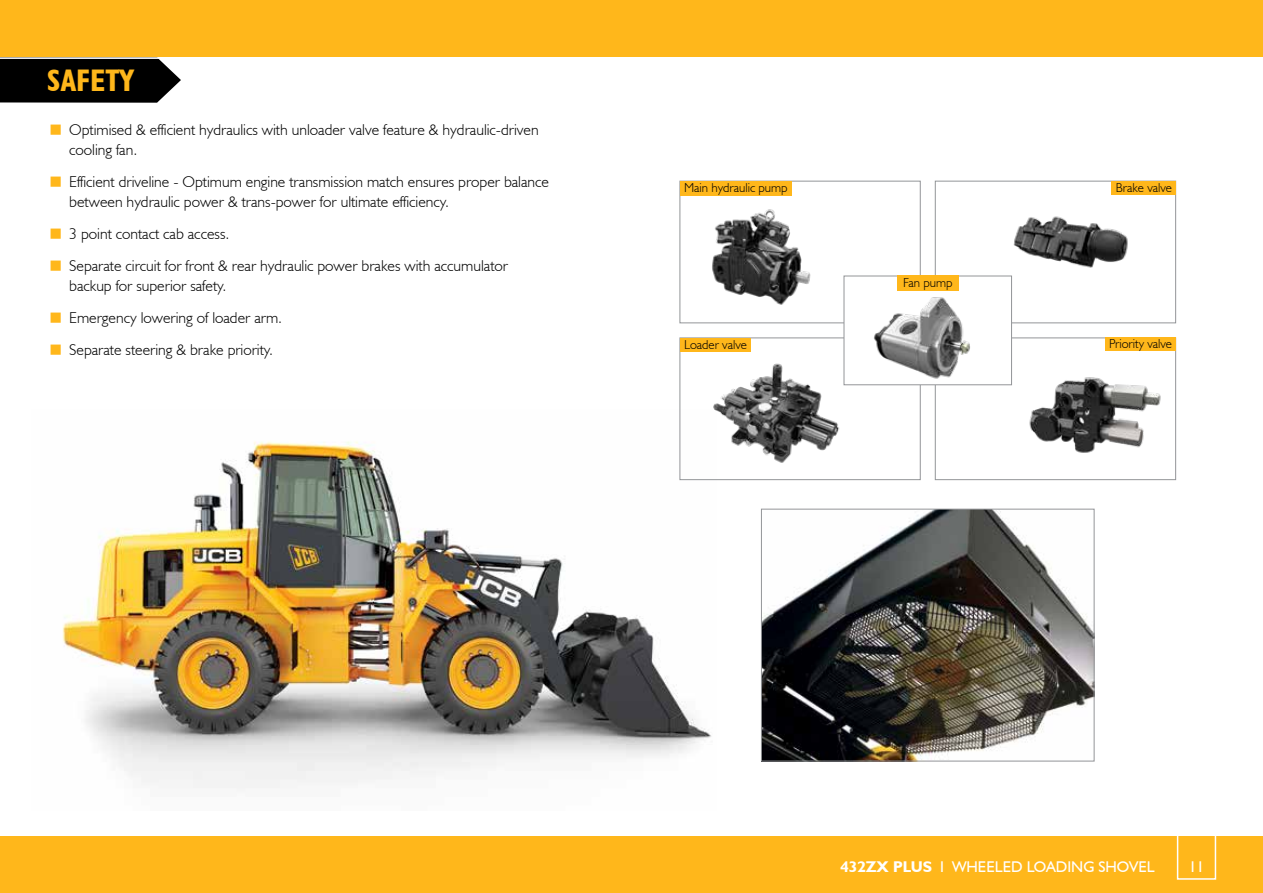
<style>
.page{position:relative;width:1263px;height:893px;background:#ffb71b}
.page>*{position:absolute;margin:0;border:0;box-sizing:border-box;transform-origin:0 0}
.t1{font:700 condensed 31.2px "JCB Euro";color:#ffb71b}
.t2{font:300 15.75px/32.2px "JCB Euro";color:#000}
.t3{font:15.6px "JCB Euro Roman";color:#fff}
.t4{font:300 12.9px "JCB Euro";color:#000}
.s1{font-family:"JCB Euro";font-weight:700}
</style>
<div class="page">
<div style="left:0;top:57px;width:1263px;height:779px;background:#fff"></div>
<div style="left:1177px;top:834px;width:39px;height:46px;border:2px solid #fff"></div>
<hr style="left:0;top:834px;width:1263px;height:2px;background:#fff">
<svg style="left:0;top:59px;width:181px;height:44px;background:#121212"></svg>
<img style="left:763px;top:511px;width:329px;height:248px">
<div style="left:761px;top:509px;width:333px;height:252px;border:1px solid #939598"></div>
<img style="left:62px;top:409px;width:654px;height:380px">
<img style="left:697px;top:359px;width:165px;height:107px">
<div style="left:680px;top:338px;width:240px;height:142px;border:1px solid #939598"></div>
<img style="left:1029px;top:377px;width:132px;height:76px">
<div style="left:935px;top:338px;width:241px;height:142px;border:1px solid #939598"></div>
<div style="left:680px;top:181px;width:240px;height:142px;border:1px solid #939598"></div>
<img style="left:1011px;top:216px;width:117px;height:60px">
<div style="left:935px;top:181px;width:241px;height:142px;border:1px solid #939598"></div>
<img style="left:712px;top:209px;width:99px;height:96px">
<div style="left:844px;top:276px;width:167px;height:109px;background:#fff"></div>
<img style="left:874px;top:297px;width:96px;height:82px">
<div style="left:844px;top:276px;width:168px;height:109px;border:1px solid #939598"></div>
<div style="left:680px;top:181px;width:111px;height:15px;background:#ffb71b"></div>
<div style="left:1111px;top:181px;width:65px;height:14px;background:#ffb71b"></div>
<div style="left:1105px;top:338px;width:71px;height:13px;background:#ffb71b"></div>
<div style="left:897px;top:276px;width:61px;height:15px;background:#ffb71b"></div>
<div style="left:680px;top:338px;width:70px;height:14px;background:#ffb71b"></div>
<h1 class="t1" style="left:47px;top:61px;width:89px">SAFETY</h1>
<p class="t2" style="left:69px;top:120px;width:471px;line-height:19.5px">Optimised &amp; efficient hydraulics with unloader valve feature &amp; hydraulic-driven cooling fan.</p>
<p class="t2" style="left:69px;top:172px;width:481px;line-height:19.5px">Efficient driveline - Optimum engine transmission match ensures proper balance between hydraulic power &amp; trans-power for ultimate efficiency.</p>
<p class="t2" style="left:69px;top:217px;width:440px">3 point contact cab access.<br>Separate circuit for front &amp; rear hydraulic power brakes with accumulator</p>
<p class="t2" style="left:69px;top:269px;width:214px">backup for superior safety.<br>Emergency lowering of loader arm.<br>Separate steering &amp; brake priority.</p>
<p class="t4" style="left:684px;top:180px;width:105px">Main hydraulic pump</p>
<p class="t4" style="left:684px;top:336px;width:64px">Loader valve</p>
<p class="t4" style="left:903px;top:275px;width:51px">Fan pump</p>
<p class="t4" style="left:1116px;top:179px;width:58px">Brake valve</p>
<p class="t4" style="left:1109px;top:335px;width:64px">Priority valve</p>
<p class="t3" style="left:840px;top:857px;width:316px"><span class="s1">432ZX PLUS</span> I WHEELED LOADING SHOVEL</p>
<p class="t3" style="left:1189px;top:857px;width:17px">11</p>
</div>
